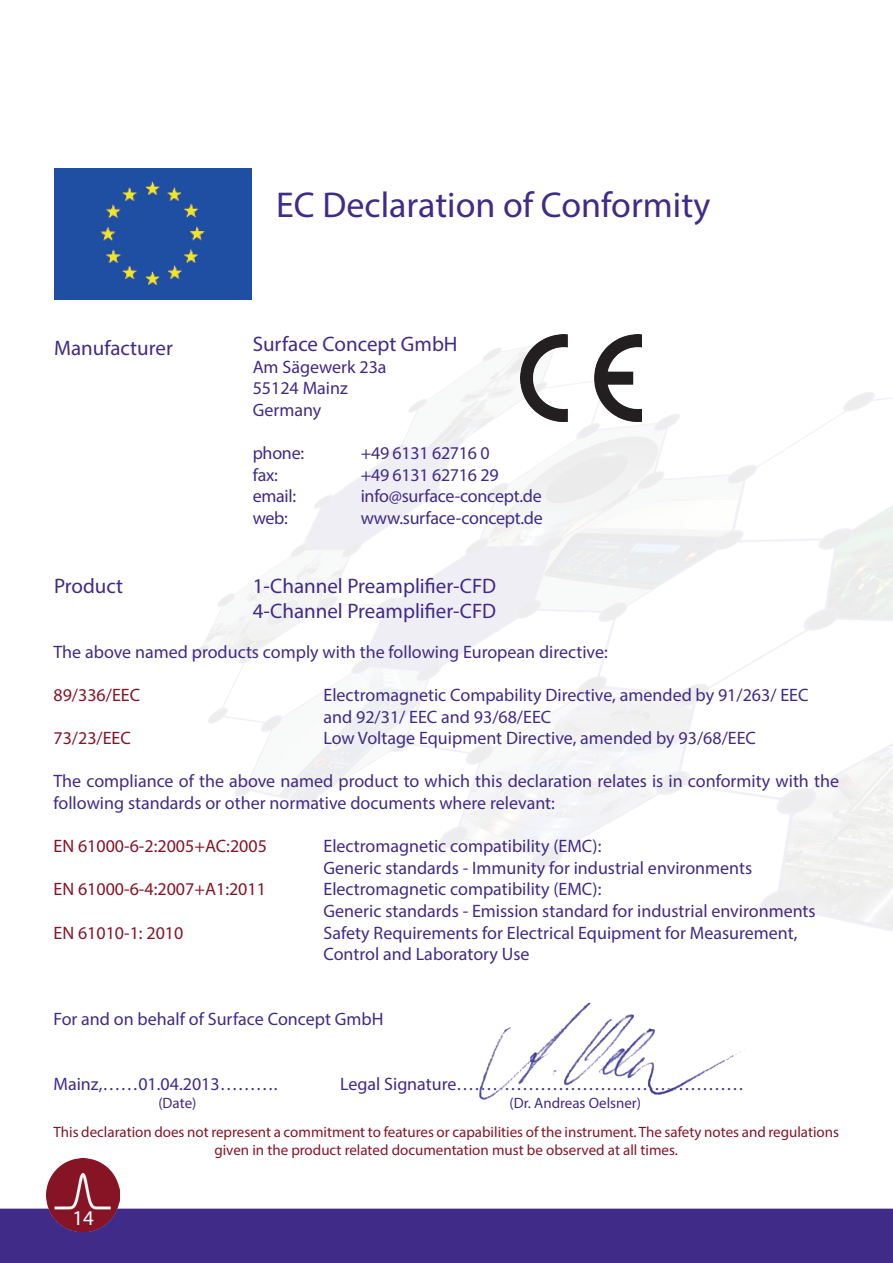
<style>
.page{position:relative;width:893px;height:1263px;background:#fff}
.page>*{position:absolute;margin:0;border:0;box-sizing:border-box;transform-origin:0 0}
.t1{font:36px "Myriad Pro";color:#402b89}
.t2{font:21px/25.2px "Myriad Pro";color:#402b89}
.t3{font:21px "Myriad Pro";color:#fff}
.t4{font:18px/21.6px "Myriad Pro";color:#402b89}
.t5{font:18px "Myriad Pro";color:#871426}
.t6{font:15px/18px "Myriad Pro";color:#871426;text-align:center}
.t7{font:15px "Myriad Pro";color:#402b89}
</style>
<div class="page">
<div style="left:0;top:1208px;width:893px;height:55px;background:#402b89"></div>
<img style="left:46px;top:1158px;width:73px;height:74px">
<img style="left:141px;top:299px;width:752px;height:801px">
<div style="left:54px;top:168px;width:198px;height:131px;background:#1e4fa2"></div>
<img style="left:478px;top:1001px;width:267px;height:98px">
<img style="left:521px;top:335px;width:121px;height:86px">
<p class="t2" style="left:54px;top:335px;width:120px">Manufacturer</p>
<h1 class="t1" style="left:276px;top:183px;width:436px">EC Declaration of Conformity</h1>
<p class="t2" style="left:253px;top:331px;width:206px">Surface Concept GmbH</p>
<p class="t4" style="left:253px;top:356px;width:135px">Am Sägewerk 23a<br>55124 Mainz<br>Germany</p>
<p class="t4" style="left:253px;top:442px;width:53px">phone:</p>
<p class="t4" style="left:361px;top:442px;width:130px">+49 6131 62716 0</p>
<p class="t4" style="left:253px;top:464px;width:27px">fax:</p>
<p class="t4" style="left:361px;top:464px;width:139px">+49 6131 62716 29</p>
<p class="t4" style="left:253px;top:485px;width:45px">email:</p>
<p class="t4" style="left:361px;top:485px;width:183px">info@surface-concept.de</p>
<p class="t4" style="left:253px;top:507px;width:37px">web:</p>
<p class="t4" style="left:361px;top:507px;width:184px">www.surface-concept.de</p>
<p class="t2" style="left:54px;top:573px;width:71px">Product</p>
<p class="t2" style="left:253px;top:573px;width:245px">1-Channel Preamplifier-CFD<br>4-Channel Preamplifier-CFD</p>
<p class="t4" style="left:54px;top:641px;width:556px">The above named products comply with the following European directive:</p>
<p class="t5" style="left:54px;top:684px;width:88px">89/336/EEC</p>
<p class="t4" style="left:324px;top:684px;width:486px">Electromagnetic Compability Directive, amended by 91/263/ EEC and 92/31/ EEC and 93/68/EEC</p>
<p class="t5" style="left:54px;top:727px;width:79px">73/23/EEC</p>
<p class="t4" style="left:324px;top:727px;width:434px">Low Voltage Equipment Directive, amended by 93/68/EEC</p>
<p class="t4" style="left:54px;top:770px;width:787px">The compliance of the above named product to which this declaration relates is in conformity with the following standards or other normative documents where relevant:</p>
<p class="t5" style="left:54px;top:835px;width:215px">EN 61000-6-2:2005+AC:2005</p>
<p class="t4" style="left:324px;top:835px;width:430px">Electromagnetic compatibility (EMC):<br>Generic standards - Immunity for industrial environments</p>
<p class="t5" style="left:54px;top:878px;width:214px">EN 61000-6-4:2007+A1:2011</p>
<p class="t4" style="left:324px;top:878px;width:494px">Electromagnetic compatibility (EMC):<br>Generic standards - Emission standard for industrial environments</p>
<p class="t5" style="left:54px;top:921px;width:131px">EN 61010-1: 2010</p>
<p class="t4" style="left:324px;top:921px;width:475px">Safety Requirements for Electrical Equipment for Measurement,<br>Control and Laboratory Use</p>
<p class="t4" style="left:54px;top:1008px;width:331px">For and on behalf of Surface Concept GmbH</p>
<p class="t4" style="left:54px;top:1073px;width:225px">Mainz,……01.04.2013……….</p>
<p class="t4" style="left:340px;top:1073px;width:406px">Legal Signature…………………………………………</p>
<p class="t7" style="left:158px;top:1094px;width:40px">(Date)</p>
<p class="t7" style="left:510px;top:1094px;width:133px">(Dr. Andreas Oelsner)</p>
<p class="t6" style="left:54px;top:1123px;width:787px">This declaration does not represent a commitment to features or capabilities of the instrument. The safety notes and regulations given in the product related documentation must be observed at all times.</p>
<p class="t3" style="left:72px;top:1204px;width:23px">14</p>
</div>
